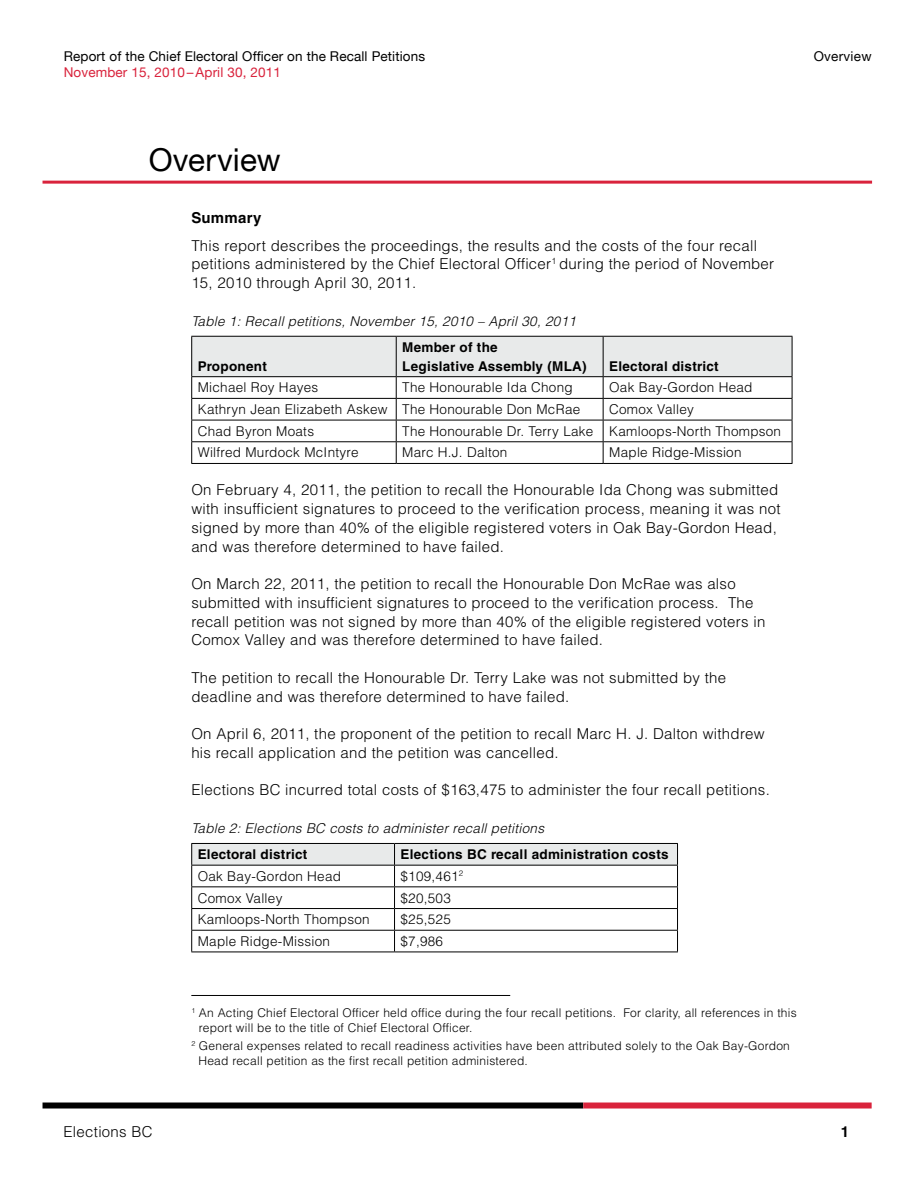
<style>
.page{position:relative;width:918px;height:1188px;background:#fff}
.page>*{position:absolute;margin:0;border:0;box-sizing:border-box;transform-origin:0 0}
.t1{font:31.5px "Helvetica Neue LT";letter-spacing:.005em;color:#000}
.t2{font:300 15px/18.8px "Helvetica LT Std";letter-spacing:.02em;color:#000}
.t3{font:700 15px "Helvetica LT Std";letter-spacing:.015em;color:#000}
.t4{font:300 13.5px "Helvetica LT Std";letter-spacing:.02em;color:#000}
.t5{font:700 13.5px/18.8px "Helvetica LT Std";letter-spacing:.02em;color:#000}
.t6{font:italic 300 13.5px "Helvetica LT Std";letter-spacing:.02em;color:#000}
.t7{font:13.5px "Helvetica Neue LT";letter-spacing:.01em;color:#000}
.t8{font:13.5px "Helvetica Neue LT";letter-spacing:.01em;color:#d9233c}
.t9{font:300 12px/14.4px "Helvetica LT Std";letter-spacing:.02em;color:#000}
</style>
<div class="page">
<hr style="left:43px;top:181px;width:829px;height:3px;background:#d9233c">
<div style="left:43px;top:1103px;width:540px;height:6px;background:#000"></div>
<div style="left:583px;top:1103px;width:289px;height:6px;background:#d9233c"></div>
<hr style="left:191px;top:463px;width:205px;height:1px;background:#000">
<hr style="left:396px;top:463px;width:207px;height:1px;background:#000">
<hr style="left:603px;top:463px;width:189px;height:1px;background:#000">
<svg style="left:191px;top:336px;width:602px;height:127px"></svg>
<hr style="left:191px;top:441px;width:205px;height:1px;background:#000">
<hr style="left:396px;top:441px;width:207px;height:1px;background:#000">
<hr style="left:603px;top:441px;width:189px;height:1px;background:#000">
<svg style="left:191px;top:843px;width:487px;height:109px"></svg>
<hr style="left:191px;top:952px;width:204px;height:1px;background:#000">
<hr style="left:395px;top:952px;width:283px;height:1px;background:#000">
<hr style="left:191px;top:995px;width:319px;height:1px;background:#000">
<p class="t7" style="left:64px;top:48px;width:363px">Report of the Chief Electoral Officer on the Recall Petitions</p>
<p class="t8" style="left:64px;top:64px;width:219px">November 15, 2010 –April 30, 2011</p>
<p class="t7" style="left:814px;top:48px;width:59px">Overview</p>
<h1 class="t1" style="left:149px;top:141px;width:133px">Overview</h1>
<p class="t3" style="left:191px;top:209px;width:72px">Summary</p>
<p class="t2" style="left:191px;top:236px;width:584px">This report describes the proceedings, the results and the costs of the four recall petitions administered by the Chief Electoral Officer<sup>1</sup> during the period of November<br>15, 2010 through April 30, 2011.</p>
<p class="t6" style="left:191px;top:312px;width:386px">Table 1: Recall petitions, November 15, 2010 – April 30, 2011</p>
<p class="t5" style="left:198px;top:356px;width:71px">Proponent</p>
<p class="t5" style="left:402px;top:338px;width:186px">Member of the<br>Legislative Assembly (MLA)</p>
<p class="t5" style="left:609px;top:356px;width:111px">Electoral district</p>
<p class="t4" style="left:198px;top:379px;width:122px">Michael Roy Hayes</p>
<p class="t4" style="left:402px;top:379px;width:172px">The Honourable Ida Chong</p>
<p class="t4" style="left:609px;top:379px;width:145px">Oak Bay-Gordon Head</p>
<p class="t4" style="left:198px;top:401px;width:384px">Kathryn Jean Elizabeth Askew The Honourable Don McRae</p>
<p class="t4" style="left:609px;top:401px;width:86px">Comox Valley</p>
<p class="t4" style="left:198px;top:423px;width:118px">Chad Byron Moats</p>
<p class="t4" style="left:402px;top:423px;width:380px">The Honourable Dr. Terry Lake Kamloops-North Thompson</p>
<p class="t4" style="left:198px;top:444px;width:162px">Wilfred Murdock McIntyre</p>
<p class="t4" style="left:402px;top:444px;width:107px">Marc H.J. Dalton</p>
<p class="t4" style="left:609px;top:444px;width:134px">Maple Ridge-Mission</p>
<p class="t2" style="left:191px;top:480px;width:591px">On February 4, 2011, the petition to recall the Honourable Ida Chong was submitted with insufficient signatures to proceed to the verification process, meaning it was not signed by more than 40% of the eligible registered voters in Oak Bay-Gordon Head, and was therefore determined to have failed.</p>
<p class="t2" style="left:191px;top:574px;width:576px">On March 22, 2011, the petition to recall the Honourable Don McRae was also submitted with insufficient signatures to proceed to the verification process. The recall petition was not signed by more than 40% of the eligible registered voters in Comox Valley and was therefore determined to have failed.</p>
<p class="t2" style="left:191px;top:668px;width:536px">The petition to recall the Honourable Dr. Terry Lake was not submitted by the deadline and was therefore determined to have failed.</p>
<p class="t2" style="left:191px;top:724px;width:575px">On April 6, 2011, the proponent of the petition to recall Marc H. J. Dalton withdrew his recall application and the petition was cancelled.</p>
<p class="t2" style="left:191px;top:780px;width:580px">Elections BC incurred total costs of $163,475 to administer the four recall petitions.</p>
<p class="t6" style="left:191px;top:820px;width:354px">Table 2: Elections BC costs to administer recall petitions</p>
<p class="t5" style="left:198px;top:845px;width:111px">Electoral district</p>
<p class="t5" style="left:401px;top:845px;width:270px">Elections BC recall administration costs</p>
<p class="t4" style="left:198px;top:868px;width:145px">Oak Bay-Gordon Head</p>
<p class="t4" style="left:401px;top:868px;width:64px">$109,461<sup>2</sup></p>
<p class="t4" style="left:198px;top:889px;width:86px">Comox Valley</p>
<p class="t4" style="left:401px;top:889px;width:52px">$20,503</p>
<p class="t4" style="left:198px;top:911px;width:173px">Kamloops-North Thompson</p>
<p class="t4" style="left:401px;top:911px;width:52px">$25,525</p>
<p class="t4" style="left:198px;top:933px;width:134px">Maple Ridge-Mission</p>
<p class="t4" style="left:401px;top:933px;width:44px">$7,986</p>
<p class="t9" style="left:199px;top:1006px;width:599px;text-indent:-8px"><sup>1</sup> An Acting Chief Electoral Officer held office during the four recall petitions. For clarity, all references in this report will be to the title of Chief Electoral Officer.</p>
<p class="t9" style="left:198px;top:1039px;width:593px;text-indent:-7px"><sup>2</sup> General expenses related to recall readiness activities have been attributed solely to the Oak Bay-Gordon<br>Head recall petition as the first recall petition administered.</p>
<p class="t2" style="left:64px;top:1122px;width:91px">Elections BC</p>
<p class="t3" style="left:841px;top:1122px;width:10px">1</p>
</div>
